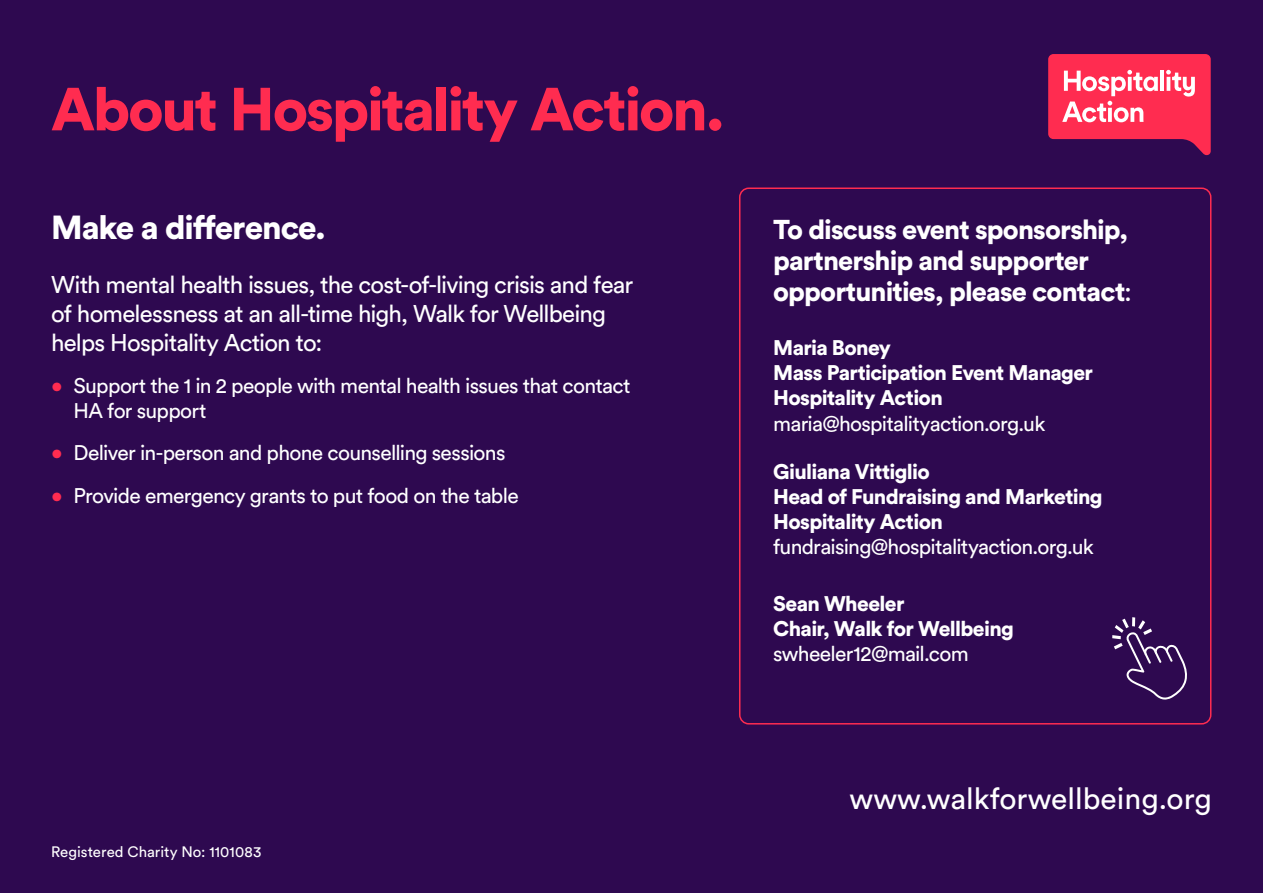
<style>
.page{position:relative;width:1263px;height:893px;background:#2e0950}
.page>*{position:absolute;margin:0;border:0;box-sizing:border-box;transform-origin:0 0}
.t1{font:900 60px "Circular Std";letter-spacing:-.04em;color:#ff2c50}
.t2{font:900 33px "Circular Std";letter-spacing:-.03em;color:#fff}
.t3{font:30px "Circular Std";color:#fff}
.t4{font:900 27px/30.8px "Circular Std";letter-spacing:-.03em;color:#fff}
.t5{font:24px/28.8px "Circular Std";letter-spacing:-.035em;color:#fff}
.t6{font:21px/25.2px "Circular Std";letter-spacing:-.035em;color:#fff}
.t7{font:900 21px/25.2px "Circular Std";letter-spacing:-.03em;color:#fff}
.t8{font:15px "Circular Std";letter-spacing:.005em;color:#fff}
.s1{color:#ff2c50}
.s2{font-weight:400}
</style>
<div class="page">
<svg style="left:1112px;top:617px;width:75px;height:83px"></svg>
<div style="left:739px;top:188px;width:472px;height:536px;border:2px solid #ff2c50;border-radius:9px"></div>
<svg style="left:1048px;top:54px;width:163px;height:101px;background:#e04065"></svg>
<h1 class="t1" style="left:51px;top:69px;width:675px">About Hospitality Action.</h1>
<h2 class="t2" style="left:51px;top:205px;width:276px">Make a difference.</h2>
<p class="t5" style="left:51px;top:270px;width:584px">With mental health issues, the cost-of-living crisis and fear of homelessness at an all-time high, Walk for Wellbeing helps Hospitality Action to:</p>
<p class="t6" style="left:74px;top:373px;width:559px;text-indent:-22px"><span class="s1">•</span> Support the 1 in 2 people with mental health issues that contact<br>HA for support</p>
<p class="t6" style="left:51px;top:440px;width:456px"><span class="s1">•</span> Deliver in-person and phone counselling sessions</p>
<p class="t6" style="left:51px;top:482px;width:469px"><span class="s1">•</span> Provide emergency grants to put food on the table</p>
<p class="t8" style="left:51px;top:843px;width:212px">Registered Charity No: 1101083</p>
<p class="t4" style="left:773px;top:214px;width:360px">To discuss event sponsorship, partnership and supporter opportunities, please contact<span class="s2">:</span></p>
<p class="t7" style="left:773px;top:335px;width:321px">Maria Boney<br>Mass Participation Event Manager<br>Hospitality Action</p>
<p class="t6" style="left:773px;top:410px;width:274px">maria@hospitalityaction.org.uk</p>
<p class="t7" style="left:773px;top:458px;width:331px">Giuliana Vittiglio<br>Head of Fundraising and Marketing<br>Hospitality Action</p>
<p class="t6" style="left:773px;top:534px;width:322px">fundraising@hospitalityaction.org.uk</p>
<p class="t7" style="left:773px;top:590px;width:242px">Sean Wheeler<br>Chair, Walk for Wellbeing</p>
<p class="t6" style="left:773px;top:641px;width:197px">swheeler12@mail.com</p>
<h3 class="t3" style="left:850px;top:780px;width:364px">www.walkforwellbeing.org</h3>
</div>
